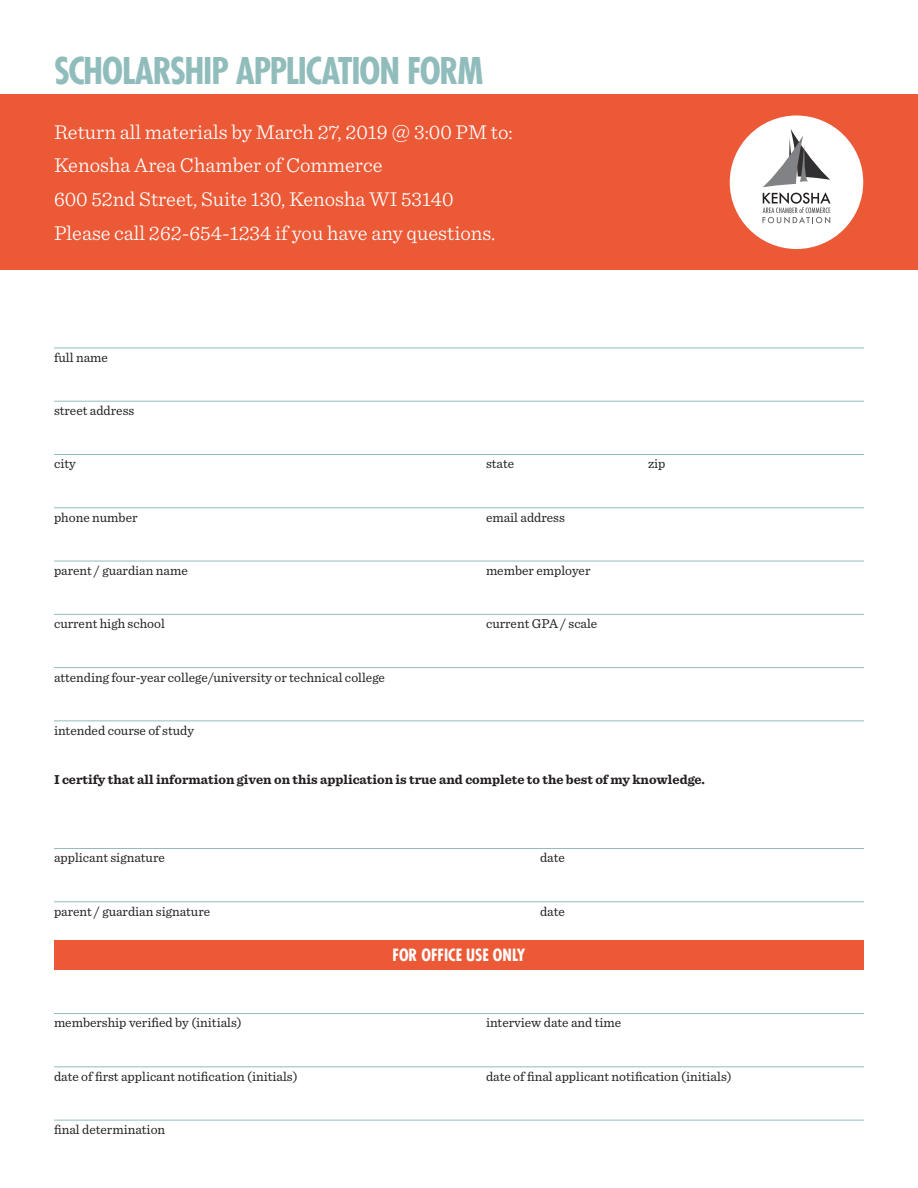
<style>
.page{position:relative;width:918px;height:1188px;background:#fff}
.page>*{position:absolute;margin:0;border:0;box-sizing:border-box;transform-origin:0 0}
.t1{font:700 condensed 36px "Futura Std";letter-spacing:-.035em;color:#90bdbc}
.t2{font:300 21px/33.6px "Sentinel";color:#fff}
.t3{font:700 condensed 16.5px "Futura Std";color:#fff}
.t4{font:13.5px "Sentinel";color:#231f20}
.t5{font:700 13.5px "Sentinel";color:#231f20}
</style>
<div class="page">
<hr style="left:54px;top:348px;width:810px;height:1px;background:#90bdbc">
<hr style="left:54px;top:401px;width:810px;height:1px;background:#90bdbc">
<hr style="left:54px;top:454px;width:810px;height:1px;background:#90bdbc">
<hr style="left:54px;top:507px;width:810px;height:1px;background:#90bdbc">
<hr style="left:54px;top:561px;width:810px;height:1px;background:#90bdbc">
<hr style="left:54px;top:614px;width:810px;height:1px;background:#90bdbc">
<hr style="left:54px;top:667px;width:810px;height:1px;background:#90bdbc">
<hr style="left:54px;top:720px;width:810px;height:1px;background:#90bdbc">
<hr style="left:54px;top:848px;width:810px;height:1px;background:#90bdbc">
<hr style="left:54px;top:901px;width:810px;height:1px;background:#90bdbc">
<div style="left:54px;top:940px;width:810px;height:30px;background:#ec5936"></div>
<hr style="left:54px;top:1013px;width:810px;height:1px;background:#90bdbc">
<hr style="left:54px;top:1066px;width:810px;height:1px;background:#90bdbc">
<hr style="left:54px;top:1120px;width:810px;height:1px;background:#90bdbc">
<div style="left:0;top:94px;width:918px;height:176px;background:#ec5936"></div>
<div style="left:730px;top:116px;width:133px;height:133px;background:#fff;border-radius:50%"></div>
<svg style="left:762px;top:129px;width:69px;height:94px"></svg>
<h1 class="t1" style="left:54px;top:48px;width:431px">SCHOLARSHIP APPLICATION FORM</h1>
<h2 class="t2" style="left:54px;top:113px;width:460px">Return all materials by March 27, 2019 @ 3:00 PM to:<br>Kenosha Area Chamber of Commerce<br>600 52nd Street, Suite 130, Kenosha WI 53140<br>Please call 262-654-1234 if you have any questions.</h2>
<p class="t4" style="left:54px;top:347px;width:55px">full name</p>
<p class="t4" style="left:54px;top:400px;width:82px">street address</p>
<p class="t4" style="left:54px;top:454px;width:23px">city</p>
<p class="t4" style="left:486px;top:454px;width:30px">state</p>
<p class="t4" style="left:648px;top:454px;width:19px">zip</p>
<p class="t4" style="left:54px;top:507px;width:85px">phone number</p>
<p class="t4" style="left:486px;top:507px;width:80px">email address</p>
<p class="t4" style="left:54px;top:560px;width:135px">parent / guardian name</p>
<p class="t4" style="left:486px;top:560px;width:106px">member employer</p>
<p class="t4" style="left:54px;top:614px;width:112px">current high school</p>
<p class="t4" style="left:486px;top:614px;width:113px">current GPA / scale</p>
<p class="t4" style="left:54px;top:667px;width:333px">attending four-year college/university or technical college</p>
<p class="t4" style="left:54px;top:720px;width:142px">intended course of study</p>
<p class="t5" style="left:54px;top:769px;width:652px">I certify that all information given on this application is true and complete to the best of my knowledge.</p>
<p class="t4" style="left:54px;top:848px;width:112px">applicant signature</p>
<p class="t4" style="left:540px;top:848px;width:26px">date</p>
<p class="t4" style="left:54px;top:901px;width:158px">parent / guardian signature</p>
<p class="t4" style="left:540px;top:901px;width:26px">date</p>
<p class="t3" style="left:393px;top:944px;width:134px">FOR OFFICE USE ONLY</p>
<p class="t4" style="left:54px;top:1013px;width:189px">membership verified by (initials)</p>
<p class="t4" style="left:486px;top:1013px;width:137px">interview date and time</p>
<p class="t4" style="left:54px;top:1066px;width:245px">date of first applicant notification (initials)</p>
<p class="t4" style="left:486px;top:1066px;width:247px">date of final applicant notification (initials)</p>
<p class="t4" style="left:54px;top:1119px;width:113px">final determination</p>
</div>
